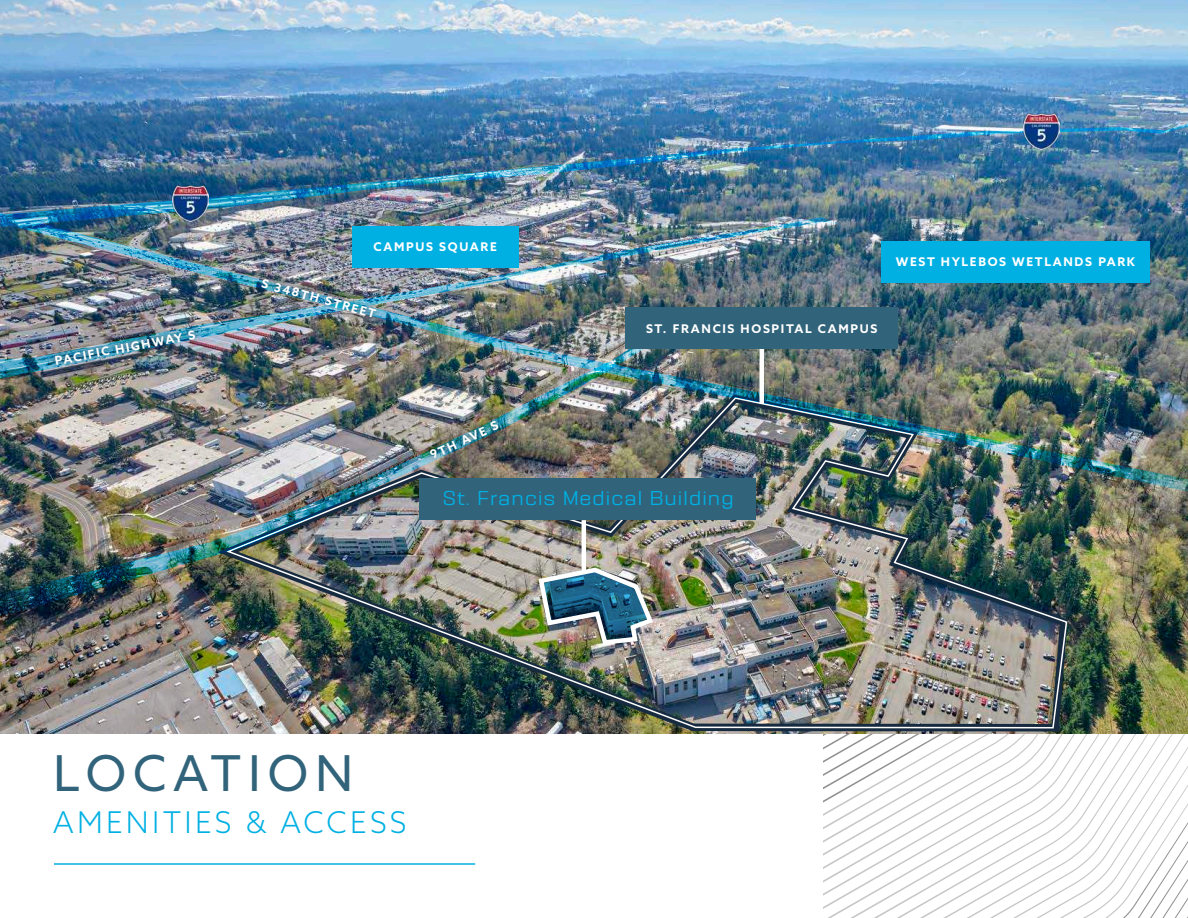
<style>
.page{position:relative;width:1188px;height:918px;background:#fff}
.page>*{position:absolute;margin:0;border:0;box-sizing:border-box;transform-origin:0 0}
.t1{font:49.5px "Azo Sans";letter-spacing:.14em;color:#31637b}
.t2{font:300 30px "Azo Sans";letter-spacing:.11em;color:#00b0e3}
.t3{font:100 condensed 18px "PODIUM Sharp";letter-spacing:.06em;color:#00b0e3}
.t4{font:700 12px "Azo Sans";letter-spacing:.14em;color:#fff}
</style>
<div class="page">
<svg style="left:824px;top:733px;width:364px;height:185px"></svg>
<img style="left:0;top:0;width:1188px;height:733px">
<img style="left:218px;top:495px;width:854px;height:240px">
<img style="left:226px;top:495px;width:842px;height:234px">
<img style="left:11px;top:227px;width:1177px;height:268px">
<div style="left:759px;top:345px;width:5px;height:59px;background:#fff"></div>
<div style="left:419px;top:478px;width:337px;height:41px;background:#31637b"></div>
<img style="left:536px;top:617px;width:120px;height:30px">
<div style="left:352px;top:226px;width:166px;height:41px;background:#00b0e3"></div>
<div style="left:881px;top:241px;width:269px;height:42px;background:#00b0e3"></div>
<hr style="left:54px;top:863px;width:421px;height:2px;background:#00b0e3">
<img style="left:0;top:115px;width:1188px;height:112px">
<img style="left:0;top:312px;width:696px;height:305px">
<div style="left:422px;top:414px;width:84px;height:51px;background:#231f20;opacity:.75"></div>
<div style="left:47px;top:323px;width:155px;height:49px;background:#231f20;opacity:.75"></div>
<div style="left:254px;top:272px;width:129px;height:52px;background:#231f20;opacity:.75"></div>
<div style="left:625px;top:307px;width:273px;height:42px;background:#31637b"></div>
<img style="left:1024px;top:114px;width:36px;height:36px">
<img style="left:173px;top:186px;width:36px;height:36px">
<p class="t4" style="left:54px;top:354px;width:144px;rotate:-11deg">PACIFIC HIGHWAY S</p>
<p class="t4" style="left:374px;top:239px;width:125px">CAMPUS SQUARE</p>
<p class="t4" style="left:264px;top:276px;width:119px;rotate:15deg">S 348TH STREET</p>
<p class="t4" style="left:896px;top:254px;width:241px">WEST HYLEBOS WETLANDS PARK</p>
<p class="t4" style="left:646px;top:321px;width:233px">ST. FRANCIS HOSPITAL CAMPUS</p>
<p class="t4" style="left:428px;top:448px;width:75px;rotate:-25deg">9TH AVE S</p>
<p class="t3" style="left:443px;top:486px;width:292px">St. Francis Medical Building</p>
<p class="t1" style="left:53px;top:742px;width:301px">LOCATION</p>
<p class="t2" style="left:53px;top:804px;width:355px">AMENITIES &amp; ACCESS</p>
</div>
